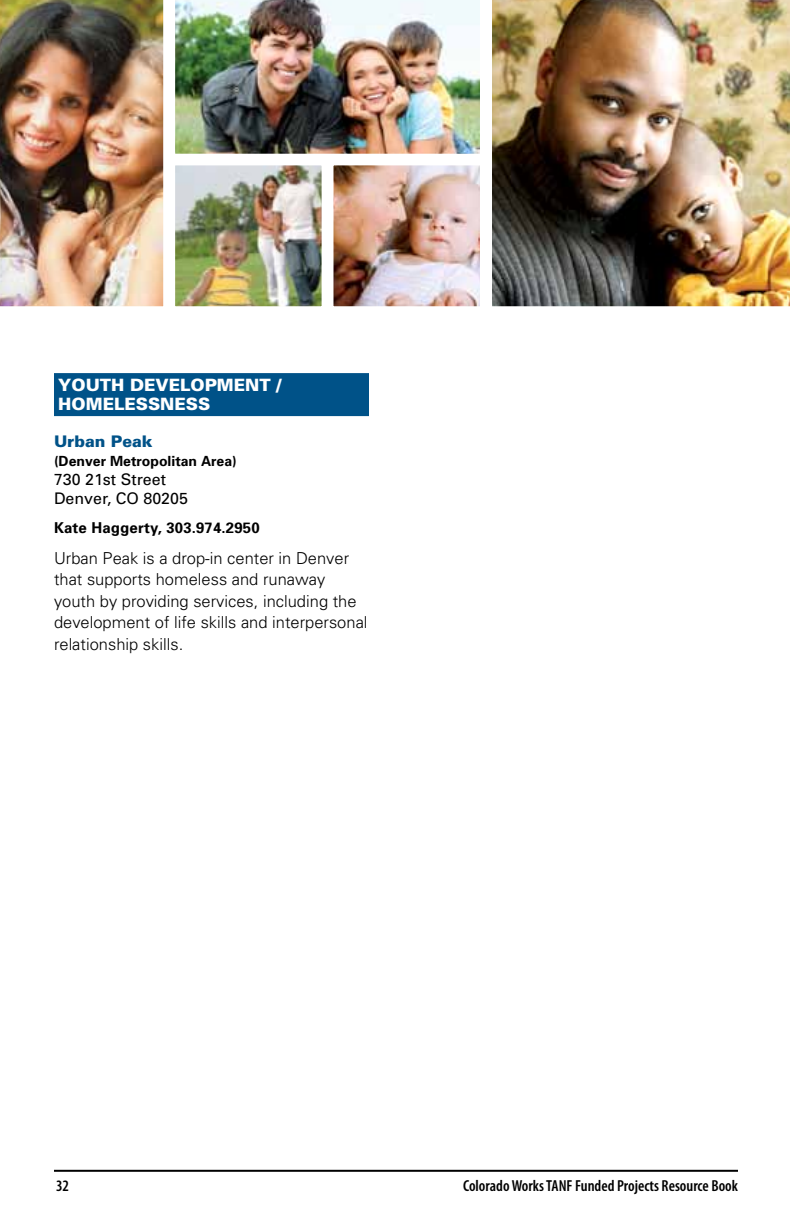
<style>
.page{position:relative;width:792px;height:1224px;background:#fff}
.page>*{position:absolute;margin:0;border:0;box-sizing:border-box;transform-origin:0 0}
.t1{font:900 17px "Univers";color:#fff}
.t2{font:300 16.4px/21.4px "Univers";color:#000}
.t3{font:600 condensed 16px "Myriad Pro";color:#000}
.t4{font:16px/19px "Univers";color:#000}
.t5{font:900 16px "Univers";color:#005288}
.t6{font:700 15px "Univers";letter-spacing:.01em;color:#000}
.t7{font:700 14px "Univers";color:#000}
</style>
<div class="page">
<hr style="left:54px;top:1170px;width:684px;height:2px;background:#000">
<img style="left:335px;top:166px;width:144px;height:139px">
<div style="left:330px;top:161px;width:154px;height:149px;border:4px solid #fff"></div>
<img style="left:176px;top:166px;width:145px;height:139px">
<div style="left:171px;top:161px;width:155px;height:149px;border:4px solid #fff"></div>
<img style="left:0;top:0;width:164px;height:307px">
<img style="left:492px;top:0;width:298px;height:307px">
<img style="left:175px;top:0;width:305px;height:154px">
<div style="left:54px;top:373px;width:315px;height:24px;background:#005288"></div>
<div style="left:54px;top:392px;width:315px;height:24px;background:#005288"></div>
<p class="t1" style="left:58px;top:375px;width:148px">YO UTH DEVELOPM</p>
<p class="t1" style="left:234px;top:375px;width:49px">ENT /</p>
<p class="t1" style="left:58px;top:394px;width:16px">HOM</p>
<p class="t1" style="left:103px;top:394px;width:109px">ELESSNESS</p>
<p class="t5" style="left:54px;top:432px;width:100px">URBAN PEAK</p>
<p class="t7" style="left:54px;top:452px;width:184px">(Denver Metropolitan Area)</p>
<p class="t4" style="left:54px;top:470px;width:135px">730 21st Street<br>Denver, CO 80205</p>
<p class="t6" style="left:54px;top:518px;width:207px">Kate Haggerty, 303.974.2950</p>
<p class="t2" style="left:54px;top:547px;width:315px">Urban Peak is a drop-in center in Denver that supports homeless and runaway youth by providing services, including the development of life skills and interpersonal relationship skills.</p>
<p class="t3" style="left:56px;top:1177px;width:15px">32</p>
<p class="t3" style="left:463px;top:1177px;width:276px">Colorado Works TANF Funded Projects Resource Book</p>
</div>
